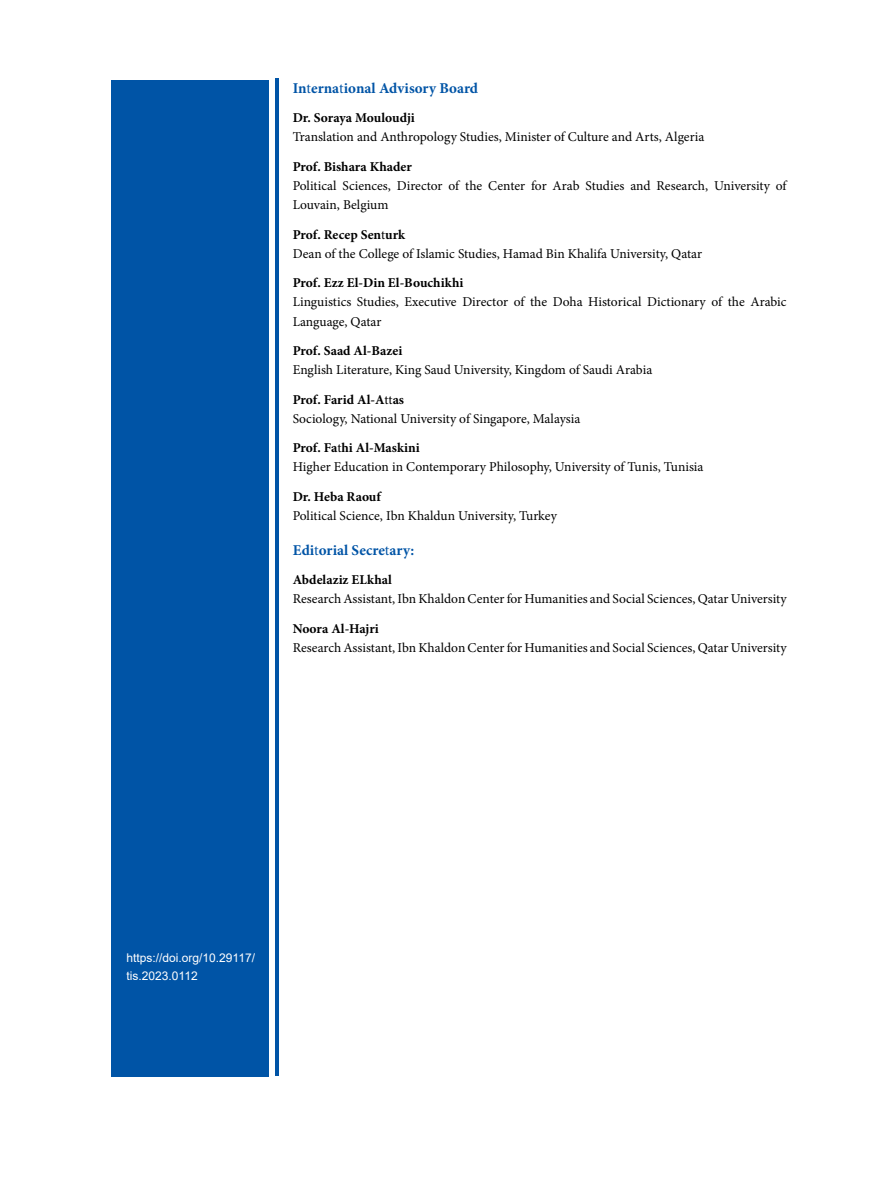
<style>
.page{position:relative;width:893px;height:1191px;background:#fff}
.page>*{position:absolute;margin:0;border:0;box-sizing:border-box;transform-origin:0 0}
.المتن{font:700 15px "Minion Pro";color:#0054a6}
.المتن-2{font:13.5px/19.5px "Minion Pro";color:#000}
.المتن-3{font:700 13.5px "Minion Pro";color:#000}
.الحاشية{font:12px/18px "Arial";color:#fff}
.s1{font-weight:400}
.s2{font-family:"Minion Pro"}
</style>
<div class="page">
<hr style="left:276px;top:78px;width:3px;height:998px;background:#0054a6">
<div style="left:112px;top:80px;width:157px;height:996px;background:#0054a6"></div>
<p class="المتن" style="left:293px;top:77px;width:187px">In<span class="s1">t</span>erna<span class="s1">t</span>ional Advisory Board</p>
<p class="المتن-3" style="left:293px;top:108px;width:124px">Dr. Soraya Mouloudji</p>
<p class="المتن-2" style="left:293px;top:127px;width:413px">Translation and Anthropology Studies, Minister of Culture and Arts, Algeria</p>
<p class="المتن-3" style="left:293px;top:157px;width:121px">Prof. Bishara Khader</p>
<p class="المتن-2" style="left:293px;top:176px;width:495px">Political Sciences, Director of the Center for Arab Studies and Research, University of<br>Louvain, Belgium</p>
<p class="المتن-3" style="left:293px;top:225px;width:114px">Prof. Recep Sen<span class="s1">t</span>urk</p>
<p class="المتن-2" style="left:293px;top:244px;width:411px">Dean of the College of Islamic Studies, Hamad Bin Khalifa University, Qatar</p>
<p class="المتن-3" style="left:293px;top:273px;width:172px">Prof. Ezz El-Din El-Bouchikhi</p>
<p class="المتن-2" style="left:293px;top:292px;width:495px">Linguistics Studies, Executive Director of the Doha Historical Dictionary of the Arabic<br>Language, Qatar</p>
<p class="المتن-3" style="left:293px;top:341px;width:111px">Prof. Saad Al-Bazei</p>
<p class="المتن-2" style="left:293px;top:360px;width:361px">English Literature, King Saud University, Kingdom of Saudi Arabia</p>
<p class="المتن-3" style="left:293px;top:390px;width:113px">Prof. Farid Al-A<span class="s1">tt</span>as</p>
<p class="المتن-2" style="left:293px;top:409px;width:289px">Sociology, National University of Singapore, Malaysia</p>
<p class="المتن-3" style="left:293px;top:438px;width:129px">Prof. Fa<span class="s1">t</span>hi Al-Maskini</p>
<p class="المتن-2" style="left:293px;top:457px;width:412px">Higher Education in Contemporary Philosophy, University of Tunis, Tunisia</p>
<p class="المتن-3" style="left:293px;top:487px;width:90px">Dr. Heba Raouf</p>
<p class="المتن-2" style="left:293px;top:506px;width:266px">Political Science, Ibn Khaldun University, Turkey</p>
<p class="المتن" style="left:293px;top:539px;width:123px">Edi<span class="s1">t</span>orial Secre<span class="s1">t</span>ary:</p>
<p class="المتن-3" style="left:293px;top:570px;width:101px">Abdelaziz ELkhal</p>
<p class="المتن-2" style="left:293px;top:589px;width:495px">Research Assistant, Ibn Khaldon Center for Humanities and Social Sciences, Qatar University</p>
<p class="المتن-3" style="left:293px;top:619px;width:88px">Noora Al-Hajri</p>
<p class="المتن-2" style="left:293px;top:638px;width:495px">Research Assistant, Ibn Khaldon Center for Humanities and Social Sciences, Qatar University</p>
<p class="الحاشية" style="left:126px;top:948px;width:130px">https://doi.org/10.29117/ tis.2023.0112</p>
<p class="الحاشية" style="left:135px;top:952px;width:14px"><span class="s2">t</span>is</p>
<p class="الحاشية" style="left:138px;top:952px;width:14px"><span class="s2">t</span>is</p>
</div>
